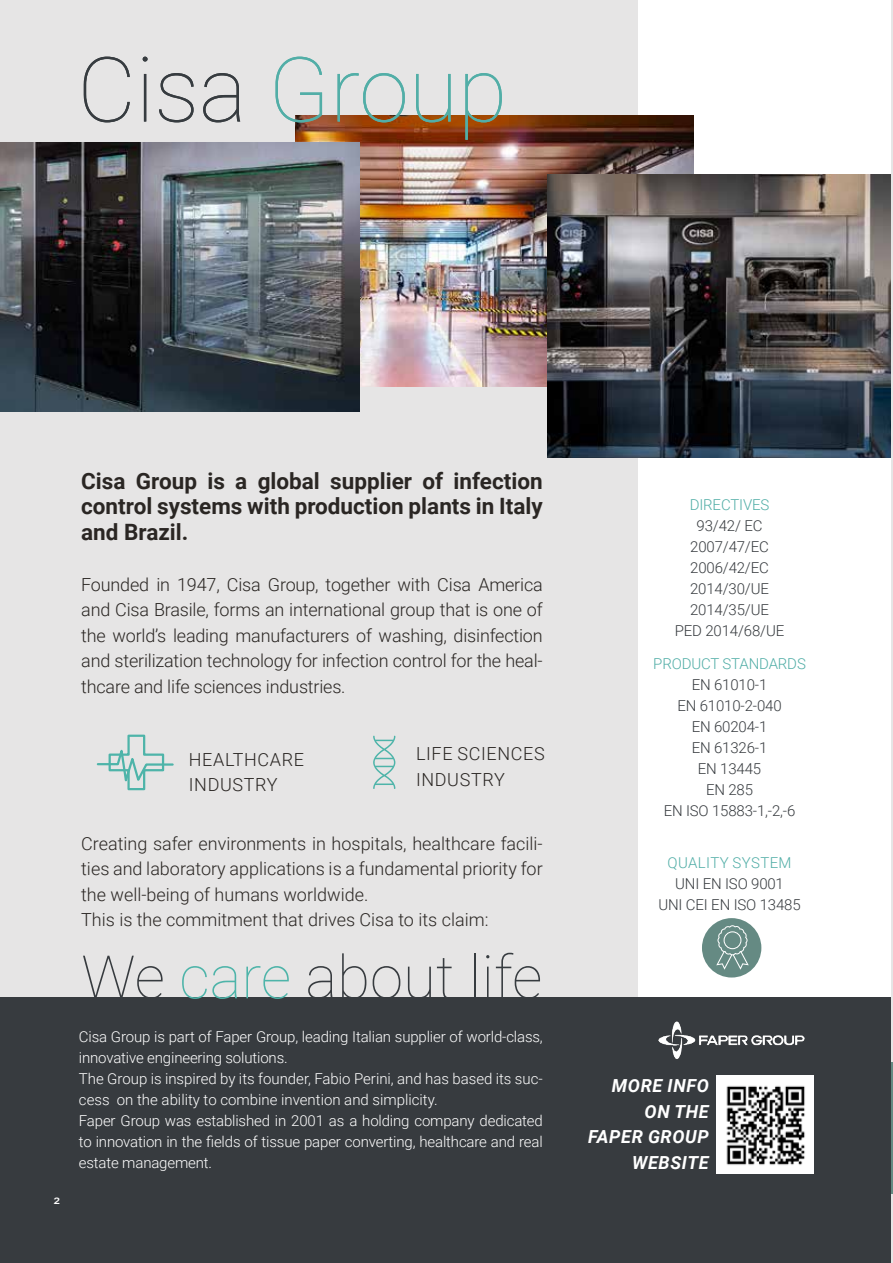
<style>
.page{position:relative;width:893px;height:1263px;background:#fff}
.page>*{position:absolute;margin:0;border:0;box-sizing:border-box;transform-origin:0 0}
.t1{font:100 90px "Roboto";color:#52aea7}
.t2{font:100 60px "Roboto";color:#373b3f}
.t3{font:700 22.5px/25.5px "Roboto";color:#2a2623;text-align:justify}
.t4{font:300 18px/25.5px "Roboto";color:#2a2623;text-align:justify}
.t5{font:300 18px/25.5px "Roboto";letter-spacing:.035em;color:#2a2623}
.t6{font:italic 700 18px/25.5px "Roboto";letter-spacing:.035em;color:#fff;text-align:right}
.t7{font:18px "Arial";color:#fff}
.t8{font:300 15px/21.1px "Roboto";letter-spacing:-.01em;color:#fff}
.t9{font:300 15px/21px "Roboto";letter-spacing:-.01em;color:#373b3f;text-align:center}
.t10{font:300 15px "Roboto";letter-spacing:-.01em;color:#52aea7}
.t11{font:300 15px "Roboto";letter-spacing:.025em;color:#52aea7}
.s1{color:#373c40}
.s2{color:#4eb4a9}
</style>
<div class="page">
<div style="left:0;top:0;width:638px;height:1031px;background:#e6e5e5"></div>
<div style="left:0;top:997px;width:893px;height:266px;background:#373b3f"></div>
<img style="left:658px;top:1021px;width:147px;height:38px">
<svg style="left:373px;top:736px;width:22px;height:53px"></svg>
<svg style="left:96px;top:734px;width:78px;height:57px"></svg>
<img style="left:296px;top:116px;width:397px;height:271px">
<img style="left:0;top:142px;width:359px;height:269px">
<img style="left:547px;top:174px;width:345px;height:283px">
<hr style="left:892px;top:0;width:1px;height:1263px;background:#e6e5e5">
<hr style="left:892px;top:1062px;width:1px;height:132px;background:#658a83">
<div style="left:702px;top:918px;width:59px;height:59px;background:#658a83;border-radius:50%"></div>
<svg style="left:716px;top:925px;width:33px;height:45px"></svg>
<img style="left:716px;top:1076px;width:97px;height:97px">
<h1 class="t1" style="left:77px;top:26px;width:431px"><span class="s1">Cisa</span> Group</h1>
<p class="t3" style="left:81px;top:467px;width:463px">Cisa Group is a global supplier of infection control systems with production plants in Italy and Brazil.</p>
<p class="t4" style="left:81px;top:571px;width:463px">Founded in 1947, Cisa Group, together with Cisa America and Cisa Brasile, forms an international group that is one of the world’s leading manufacturers of washing, disinfection and sterilization technology for infection control for the heal&shy;thcare and life sciences industries.</p>
<p class="t7" style="left:54px;top:1185px;width:7px">2</p>
<p class="t5" style="left:189px;top:746px;width:117px">HEALTHCARE<br>INDUSTRY</p>
<p class="t5" style="left:416px;top:740px;width:130px">LIFE SCIENCES<br>INDUSTRY</p>
<p class="t4" style="left:81px;top:830px;width:463px;text-align:left">Creating safer environments in hospitals, healthcare facili&shy;ties and laboratory applications is a fundamental priority for the well-being of humans worldwide.<br>This is the commitment that drives Cisa to its claim:</p>
<h2 class="t2" style="left:81px;top:935px;width:463px">We <span class="s2">care</span> about <span class="s1">life</span></h2>
<p class="t8" style="left:79px;top:1025px;width:465px">Cisa Group is part of Faper Group, leading Italian supplier of world-class, innovative engineering solutions.<br>The Group is inspired by its founder, Fabio Perini, and has based its suc&shy;cess on the ability to combine invention and simplicity.<br>Faper Group was established in 2001 as a holding company dedicated to innovation in the fields of tissue paper converting, healthcare and real estate management.</p>
<p class="t10" style="left:690px;top:494px;width:81px">DIRECTIVES</p>
<p class="t9" style="left:675px;top:515px;width:111px">93/42/ EC<br>2007/47/EC<br>2006/42/EC<br>2014/30/UE<br>2014/35/UE<br>PED 2014/68/UE</p>
<p class="t10" style="left:653px;top:653px;width:154px">PRODUCT STANDARDS</p>
<p class="t9" style="left:664px;top:674px;width:133px">EN 61010-1<br>EN 61010-2-040<br>EN 60204-1<br>EN 61326-1<br>EN 13445<br>EN 285<br>EN ISO 15883-1,-2,-6</p>
<p class="t11" style="left:667px;top:852px;width:126px">QUALITY SYSTEM</p>
<p class="t9" style="left:658px;top:873px;width:144px">UNI EN ISO 9001<br>UNI CEI EN ISO 13485</p>
<p class="t6" style="left:588px;top:1072px;width:122px">MORE INFO<br>ON THE<br>FAPER GROUP<br>WEBSITE</p>
</div>
